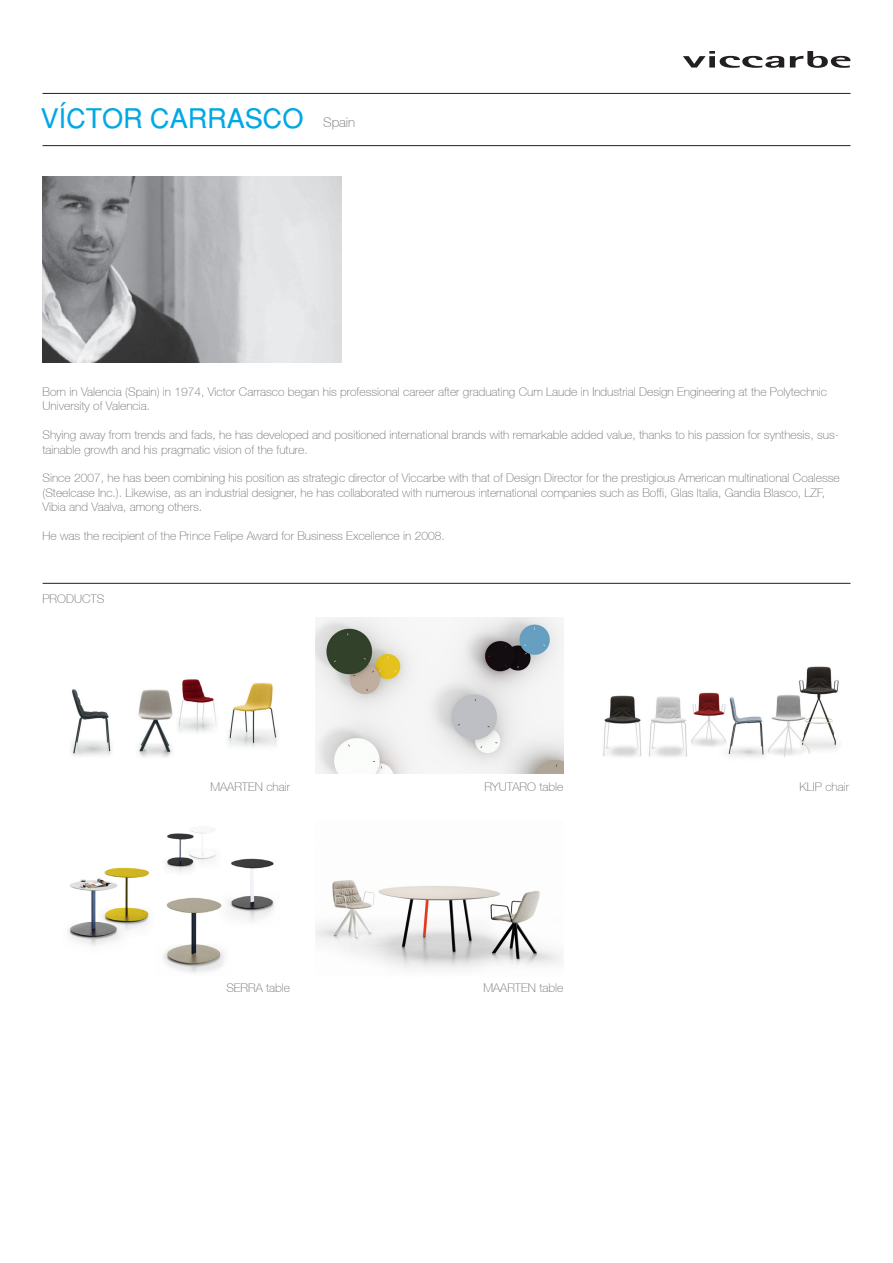
<style>
.page{position:relative;width:893px;height:1263px;background:#fff}
.page>*{position:absolute;margin:0;border:0;box-sizing:border-box;transform-origin:0 0}
.t1{font:27px "Helvetica";color:#00a8e5}
.t2{font:100 13.5px "Helvetica 35";color:#6c6d70}
.t3{font:100 12px/14.4px "Helvetica 35";color:#6c6d70}
</style>
<div class="page">
<svg style="left:683px;top:51px;width:167px;height:17px"></svg>
<hr style="left:43px;top:93px;width:807px;height:1px;background:#231f20">
<hr style="left:43px;top:145px;width:807px;height:1px;background:#231f20">
<hr style="left:43px;top:583px;width:807px;height:1px;background:#231f20">
<img style="left:43px;top:176px;width:299px;height:186px">
<img style="left:316px;top:617px;width:247px;height:156px">
<img style="left:316px;top:880px;width:246px;height:90px">
<img style="left:71px;top:679px;width:207px;height:79px">
<img style="left:68px;top:830px;width:207px;height:143px">
<img style="left:603px;top:666px;width:236px;height:91px">
<p class="t1" style="left:41px;top:102px;width:264px">VÍCTOR CARRASCO</p>
<p class="t2" style="left:323px;top:114px;width:34px">Spain</p>
<p class="t3" style="left:43px;top:385px;width:786px">Born in Valencia (Spain) in 1974, Victor Carrasco began his professional career after graduating Cum Laude in Industrial Design Engineering at the Polytechnic<br>University of Valencia.</p>
<p class="t3" style="left:43px;top:428px;width:798px">Shying away from trends and fads, he has developed and positioned international brands with remarkable added value, thanks to his passion for synthesis, sus&shy;tainable growth and his pragmatic vision of the future.</p>
<p class="t3" style="left:43px;top:471px;width:799px">Since 2007, he has been combining his position as strategic director of Viccarbe with that of Design Director for the prestigious American multinational Coalesse (Steelcase Inc.). Likewise, as an industrial designer, he has collaborated with numerous international companies such as Boffi, Glas Italia, Gandia Blasco, LZF,<br>Vibia and Vaalva, among others.</p>
<p class="t3" style="left:43px;top:529px;width:404px">He was the recipient of the Prince Felipe Award for Business Excellence in 2008.</p>
<p class="t3" style="left:43px;top:591px;width:63px">PRODUCTS</p>
<p class="t3" style="left:210px;top:779px;width:81px">MAARTEN chair</p>
<p class="t3" style="left:484px;top:779px;width:81px">RYUTARO table</p>
<p class="t3" style="left:226px;top:981px;width:65px">SERRA table</p>
<p class="t3" style="left:483px;top:981px;width:81px">MAARTEN table</p>
<p class="t3" style="left:799px;top:779px;width:51px">KLIP chair</p>
</div>
